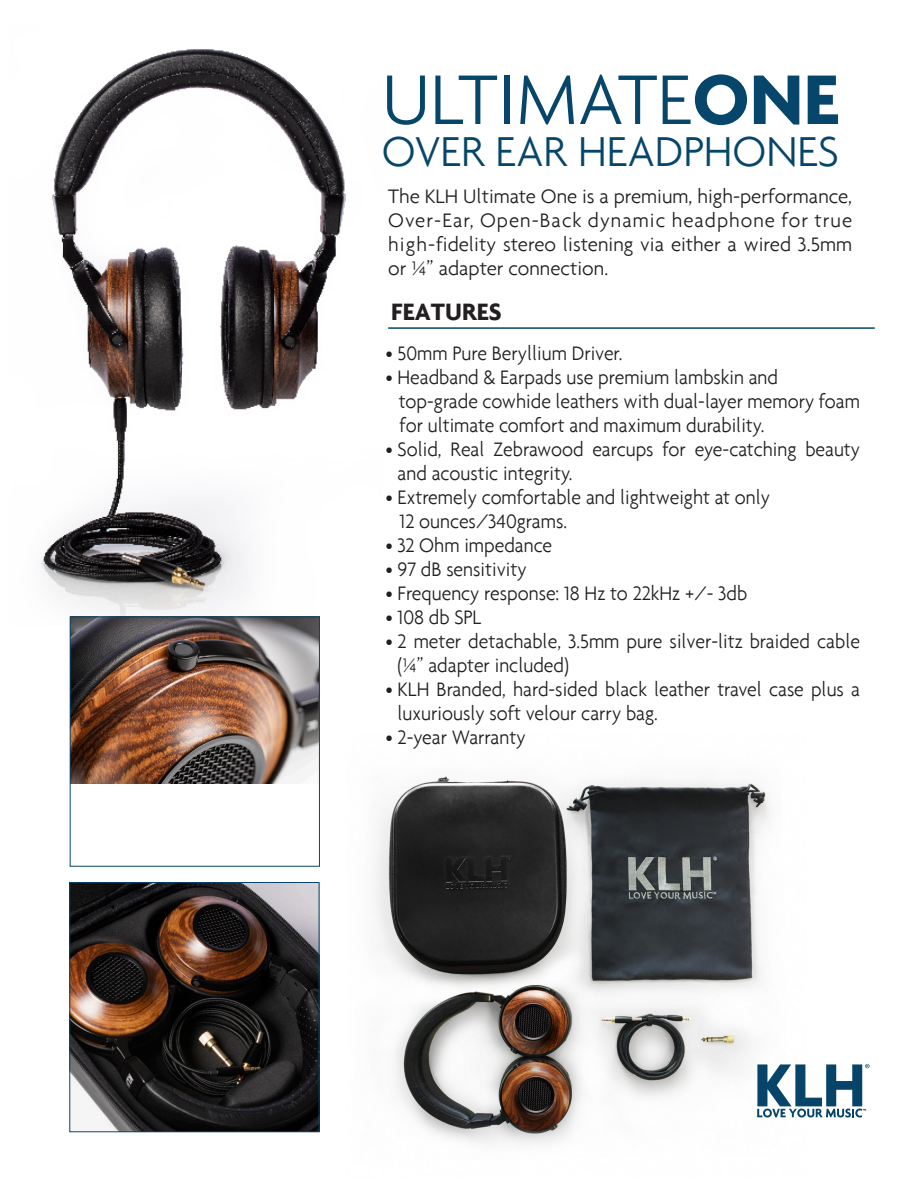
<style>
.page{position:relative;width:918px;height:1188px;background:#fff}
.page>*{position:absolute;margin:0;border:0;box-sizing:border-box;transform-origin:0 0}
.t1{font:300 75.9px "Agenda";color:#06466a}
.t2{font:300 45px "Agenda";color:#06466a}
.t3{font:700 25.5px "Agenda";color:#231f20}
.t4{font:300 21px/24px "Agenda";color:#231f20;scale:.95 1}
.t5{font:300 21px/24px "Agenda";color:#231f20;text-align:justify}
.s1{font-weight:700}
</style>
<div class="page">
<img style="left:373px;top:776px;width:397px;height:368px">
<svg style="left:757px;top:1064px;width:113px;height:54px"></svg>
<img style="left:40px;top:49px;width:306px;height:577px">
<hr style="left:388px;top:327px;width:487px;height:2px;background:#06466a">
<img style="left:72px;top:619px;width:246px;height:164px">
<div style="left:70px;top:617px;width:250px;height:250px;border:1px solid #06466a"></div>
<img style="left:71px;top:884px;width:246px;height:246px">
<div style="left:69px;top:882px;width:250px;height:250px;border:1px solid #06466a"></div>
<p class="t1" style="left:382px;top:55px;width:459px">ULTIMATE<span class="s1">ONE</span></p>
<p class="t2" style="left:382px;top:125px;width:459px">OVER EAR HEADPHONES</p>
<p class="t5" style="left:388px;top:184px;width:465px">The KLH Ultimate One is a premium, high-performance, Over-Ear, Open-Back dynamic headphone for true high-fidelity stereo listening via either a wired 3.5mm or ¼” adapter connection.</p>
<p class="t3" style="left:391px;top:296px;width:112px">FEATURES</p>
<p class="t4" style="left:385px;top:341px;width:251px">• 50mm Pure Beryllium Driver.</p>
<p class="t4" style="left:385px;top:365px;width:415px">• Headband &amp; Earpads use premium lambskin and</p>
<p class="t4" style="left:399px;top:389px;width:487px">top-grade cowhide leathers with dual-layer memory foam</p>
<p class="t4" style="left:400px;top:413px;width:386px">for ultimate comfort and maximum durability.</p>
<p class="t4" style="left:398px;top:437px;width:488px;text-indent:-12px">• Solid, Real Zebrawood earcups for eye-catching beauty and acoustic integrity.</p>
<p class="t4" style="left:385px;top:485px;width:407px">• Extremely comfortable and lightweight at only</p>
<p class="t4" style="left:400px;top:509px;width:178px">12 ounces/340grams.</p>
<p class="t4" style="left:385px;top:533px;width:177px">• 32 Ohm impedance</p>
<p class="t4" style="left:385px;top:557px;width:150px">• 97 dB sensitivity</p>
<p class="t4" style="left:385px;top:581px;width:383px">• Frequency response: 18 Hz to 22kHz +/- 3db</p>
<p class="t4" style="left:385px;top:605px;width:103px">• 108 db SPL</p>
<p class="t4" style="left:398px;top:629px;width:488px;text-indent:-12px">• 2 meter detachable, 3.5mm pure silver-litz braided cable (¼” adapter included)</p>
<p class="t4" style="left:398px;top:677px;width:488px;text-indent:-12px">• KLH Branded, hard-sided black leather travel case plus a luxuriously soft velour carry bag.</p>
<p class="t4" style="left:385px;top:725px;width:149px">• 2-year Warranty</p>
</div>
